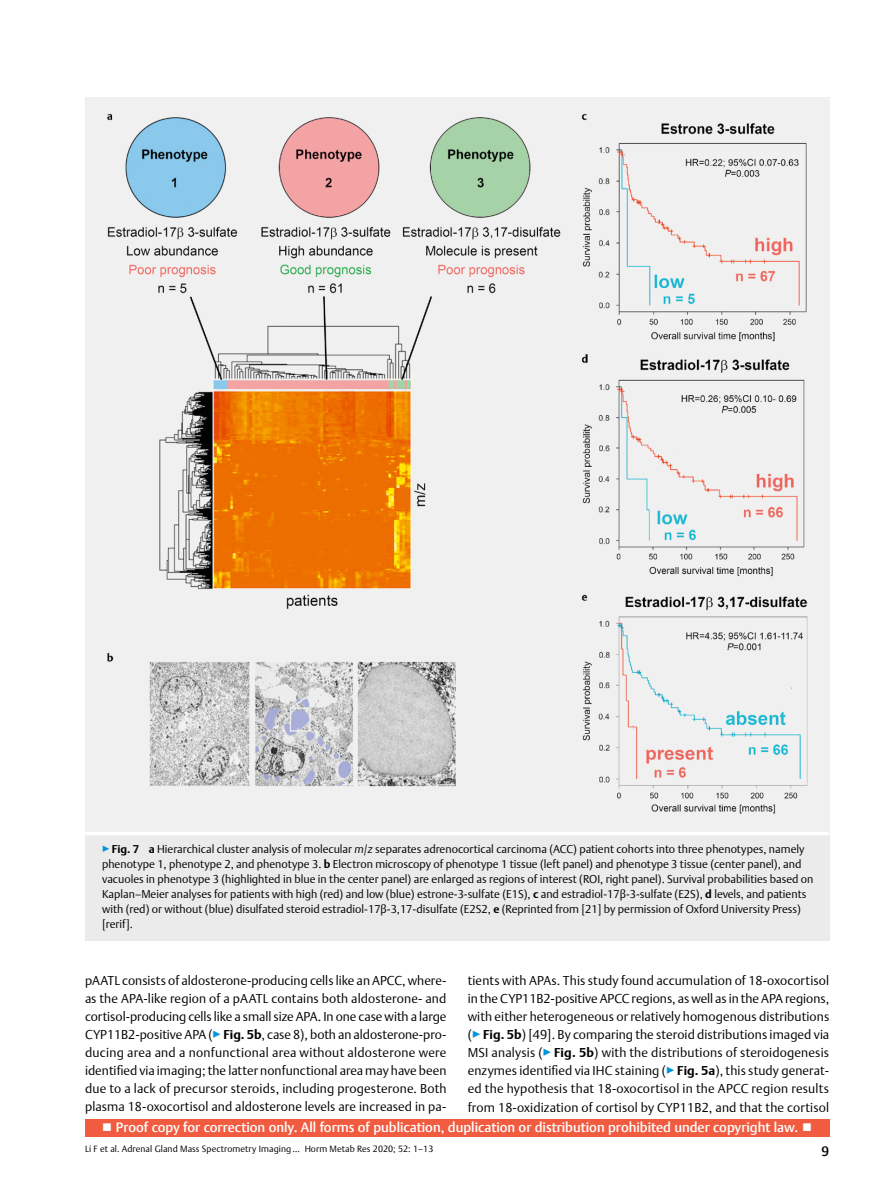
<style>
.page{position:relative;width:893px;height:1191px;background:#fff}
.page>*{position:absolute;margin:0;border:0;box-sizing:border-box;transform-origin:0 0}
.t1{font:500 13.5px "Thieme Argo 2011";color:#fff}
.t2{font:500 13.5px "Thieme Argo 2011";color:#000}
.t3{font:300 12.75px/18px "Thieme Argo 2011";letter-spacing:.01em;color:#000;text-align:justify}
.t4{font:300 11.25px/15px "Thieme Argo 2011";color:#000}
.t5{font:300 9px "Thieme Argo 2011";letter-spacing:.01em;color:#000}
.s1{color:#0095da}
.s2{font-weight:700}
.s3{font-style:italic}
</style>
<div class="page">
<div style="left:85px;top:1119px;width:744px;height:17px;background:#f15b40"></div>
<div style="left:85px;top:831px;width:744px;height:110px;background:#ebebec"></div>
<hr style="left:85px;top:832px;width:744px;height:3px;background:#fff">
<img style="left:85px;top:98px;width:744px;height:733px">
<p class="t4" style="left:102px;top:841px;width:713px"><span class="s1">▶</span><span class="s2">Fig. 7 a</span> Hierarchical cluster analysis of molecular <span class="s3">m</span>/<span class="s3">z</span> separates adrenocortical carcinoma (ACC) patient cohorts into three phenotypes, namely phenotype 1, phenotype 2, and phenotype 3. <span class="s2">b</span> Electron microscopy of phenotype 1 tissue (left panel) and phenotype 3 tissue (center panel), and vacuoles in phenotype 3 (highlighted in blue in the center panel) are enlarged as regions of interest (ROI, right panel). Survival probabilities based on Kaplan–Meier analyses for patients with high (red) and low (blue) estrone-3-sulfate (E1S), <span class="s2">c</span> and estradiol-17β-3-sulfate (E2S), <span class="s2">d</span> levels, and patients with (red) or without (blue) disulfated steroid estradiol-17β-3,17-disulfate (E2S2, <span class="s2">e</span> (Reprinted from [21] by permission of Oxford University Press) [rerif].</p>
<p class="t3" style="left:85px;top:971px;width:363px">pAATL consists of aldosterone-producing cells like an APCC, where&shy;as the APA-like region of a pAATL contains both aldosterone- and cortisol-producing cells like a small size APA. In one case with a large CYP11B2-positive APA (<span class="s1">▶</span><span class="s2">Fig. 5b</span>, case 8), both an aldosterone-pro&shy;ducing area and a nonfunctional area without aldosterone were identified via imaging; the latter nonfunctional area may have been due to a lack of precursor steroids, including progesterone. Both plasma 18-oxocortisol and aldosterone levels are increased in pa-</p>
<p class="t3" style="left:468px;top:971px;width:363px">tients with APAs. This study found accumulation of 18-oxocortisol in the CYP11B2-positive APCC regions, as well as in the APA regions, with either heterogeneous or relatively homogenous distributions (<span class="s1">▶</span><span class="s2">Fig. 5b</span>) [49]. By comparing the steroid distributions imaged via MSI analysis (<span class="s1">▶</span><span class="s2">Fig. 5b</span>) with the distributions of steroidogenesis enzymes identified via IHC staining (<span class="s1">▶</span><span class="s2">Fig. 5a</span>), this study generat&shy;ed the hypothesis that 18-oxocortisol in the APCC region results from 18-oxidization of cortisol by CYP11B2, and that the cortisol</p>
<p class="t1" style="left:101px;top:1118px;width:713px">■ Proof copy for correction only. All forms of publication, duplication or distribution prohibited under copyright law. ■</p>
<p class="t5" style="left:85px;top:1143px;width:350px">Li F et al. Adrenal Gland Mass Spectrometry Imaging … Horm Metab Res 2020; 52: 1–13</p>
<p class="t2" style="left:822px;top:1142px;width:9px">9</p>
</div>
